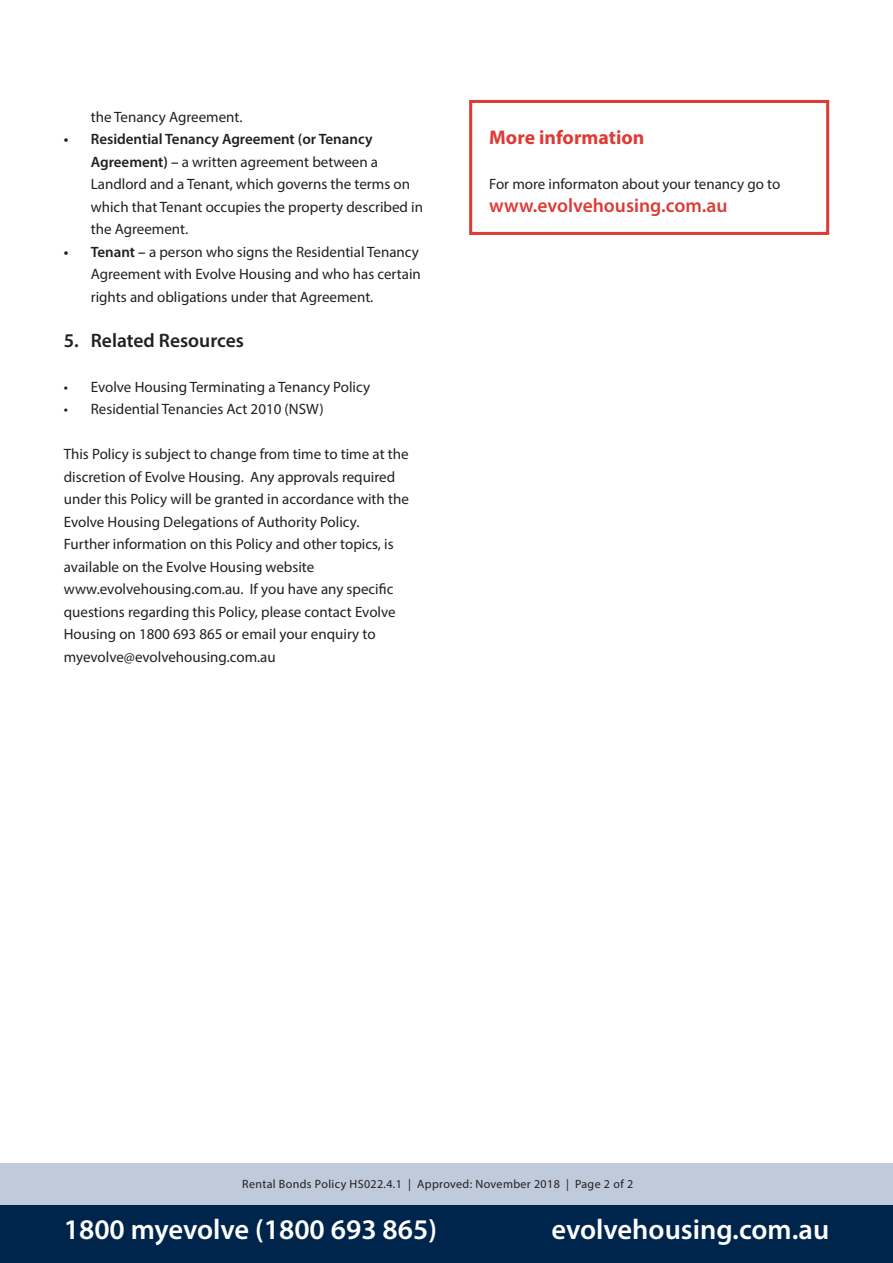
<style>
.page{position:relative;width:893px;height:1263px;background:#fff}
.page>*{position:absolute;margin:0;border:0;box-sizing:border-box;transform-origin:0 0}
.t1{font:600 28.5px "Myriad Pro";color:#fff}
.t2{font:700 19.8px "Myriad Pro";color:#dd3c36}
.t3{font:600 19.5px "Myriad Pro";color:#dd3c36}
.t4{font:600 19.5px "Myriad Pro";color:#231f20}
.t5{font:15px/22.5px "Myriad Pro";color:#231f20}
.t6{font:12px "Myriad Pro";letter-spacing:.03em;color:#231f20}
.s1{font-weight:600}
</style>
<div class="page">
<div style="left:0;top:1197px;width:893px;height:66px;background:#00254c"></div>
<div style="left:0;top:1163px;width:893px;height:42px;background:#bfcadb"></div>
<div style="left:469px;top:100px;width:360px;height:135px;border:3px solid #dd3c36"></div>
<p class="t5" style="left:91px;top:105px;width:153px">the Tenancy Agreement.</p>
<p class="t5" style="left:91px;top:127px;width:334px;text-indent:-27px"><span class="s1">• Residential Tenancy Agreement (or Tenancy Agreement) –</span> a written agreement between a Landlord and a Tenant, which governs the terms on which that Tenant occupies the property described in the Agreement.</p>
<p class="t5" style="left:91px;top:240px;width:332px;text-indent:-27px"><span class="s1">• Tenant –</span> a person who signs the Residential Tenancy<br>Agreement with Evolve Housing and who has certain rights and obligations under that Agreement.</p>
<h3 class="t4" style="left:64px;top:328px;width:182px">5. Related Resources</h3>
<p class="t5" style="left:64px;top:375px;width:308px">• Evolve Housing Terminating a Tenancy Policy</p>
<p class="t5" style="left:64px;top:397px;width:262px">• Residential Tenancies Act 2010 (NSW)</p>
<p class="t5" style="left:64px;top:442px;width:347px">This Policy is subject to change from time to time at the discretion of Evolve Housing. Any approvals required under this Policy will be granted in accordance with the Evolve Housing Delegations of Authority Policy.<br>Further information on this Policy and other topics, is available on the Evolve Housing website www.evolvehousing.com.au. If you have any specific questions regarding this Policy, please contact Evolve Housing on 1800 693 865 or email your enquiry to myevolve@evolvehousing.com.au</p>
<h2 class="t2" style="left:489px;top:124px;width:157px">More information</h2>
<p class="t5" style="left:489px;top:172px;width:293px">For more informaton about your tenancy go to</p>
<h3 class="t3" style="left:489px;top:193px;width:240px">www.evolvehousing.com.au</h3>
<p class="t6" style="left:242px;top:1176px;width:393px">Rental Bonds Policy HS022.4.1 | Approved: November 2018 | Page 2 of 2</p>
<h1 class="t1" style="left:64px;top:1211px;width:375px">1800 myevolve (1800 693 865)</h1>
<h1 class="t1" style="left:551px;top:1211px;width:279px">evolvehousing.com.au</h1>
</div>
